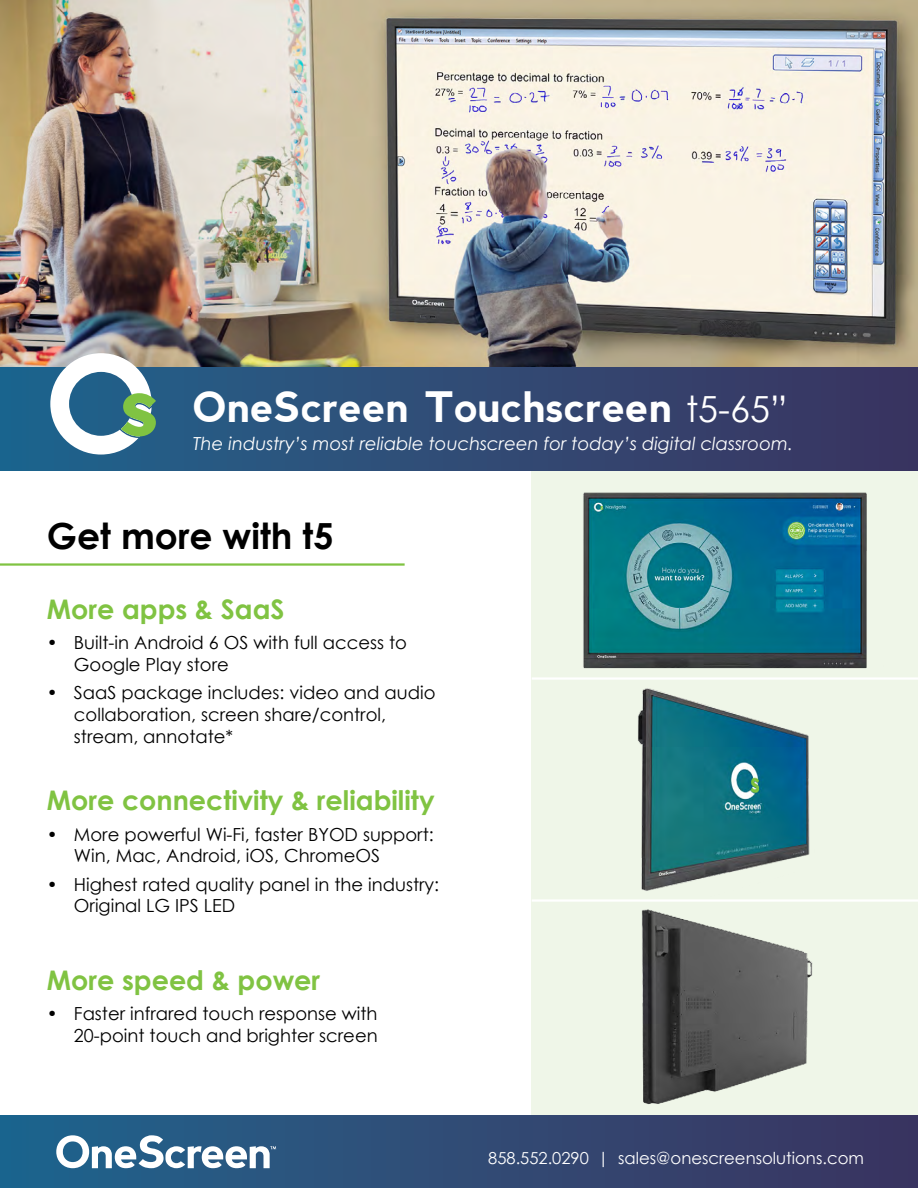
<style>
.page{position:relative;width:918px;height:1188px;background:#fff}
.page>*{position:absolute;margin:0;border:0;box-sizing:border-box;transform-origin:0 0}
.t1{font:700 42px "nevis";color:#fff}
.t2{font:700 36px "Century Gothic";color:#000}
.t3{font:700 27px "Century Gothic";color:#80c342}
.t4{font:18px/21.6px "Century Gothic";color:#000}
.t5{font:italic 18px "Century Gothic";color:#fff}
.t6{font:16.5px "Century Gothic";color:#fff}
.s1{font-family:"Century Gothic";font-weight:400;font-size:36px}
</style>
<div class="page">
<div style="left:531px;top:472px;width:387px;height:644px;background:#eff6e8"></div>
<img style="left:565px;top:492px;width:323px;height:624px">
<hr style="left:0;top:563px;width:405px;height:3px;background:#80c342">
<hr style="left:532px;top:677px;width:386px;height:3px;background:#fff">
<hr style="left:532px;top:899px;width:386px;height:3px;background:#fff">
<img style="left:0;top:0;width:918px;height:367px">
<div style="left:0;top:1116px;width:918px;height:72px;background:linear-gradient(to right,#20658e,#3d335f)"></div>
<svg style="left:56px;top:1135px;width:220px;height:33px"></svg>
<div style="left:0;top:367px;width:918px;height:104px;background:linear-gradient(to right,#20658d,#3d335f)"></div>
<svg style="left:50px;top:353px;width:106px;height:102px"></svg>
<h1 class="t1" style="left:193px;top:383px;width:596px">OneScreen Touchscreen <span class="s1">t5-65”</span></h1>
<p class="t5" style="left:193px;top:431px;width:601px">The industry’s most reliable touchscreen for today’s digital classroom.</p>
<h2 class="t2" style="left:47px;top:509px;width:288px">Get more with t5</h2>
<h3 class="t3" style="left:47px;top:589px;width:239px">More apps &amp; SaaS</h3>
<p class="t4" style="left:74px;top:632px;width:334px;text-indent:-27px">• Built-in Android 6 OS with full access to<br>Google Play store</p>
<p class="t4" style="left:74px;top:682px;width:363px;text-indent:-27px">• SaaS package includes: video and audio collaboration, screen share/control, stream, annotate*</p>
<h3 class="t3" style="left:47px;top:780px;width:389px">More connectivity &amp; reliability</h3>
<p class="t4" style="left:74px;top:823px;width:361px;text-indent:-27px">• More powerful Wi-Fi, faster BYOD support:<br>Win, Mac, Android, iOS, ChromeOS</p>
<p class="t4" style="left:74px;top:873px;width:367px;text-indent:-27px">• Highest rated quality panel in the industry:<br>Original LG IPS LED</p>
<h3 class="t3" style="left:47px;top:960px;width:275px">More speed &amp; power</h3>
<p class="t4" style="left:47px;top:1003px;width:332px;text-align:right">• Faster infrared touch response with<br>20-point touch and brighter screen</p>
<p class="t6" style="left:488px;top:1147px;width:377px">858.552.0290 | sales@onescreensolutions.com</p>
</div>
